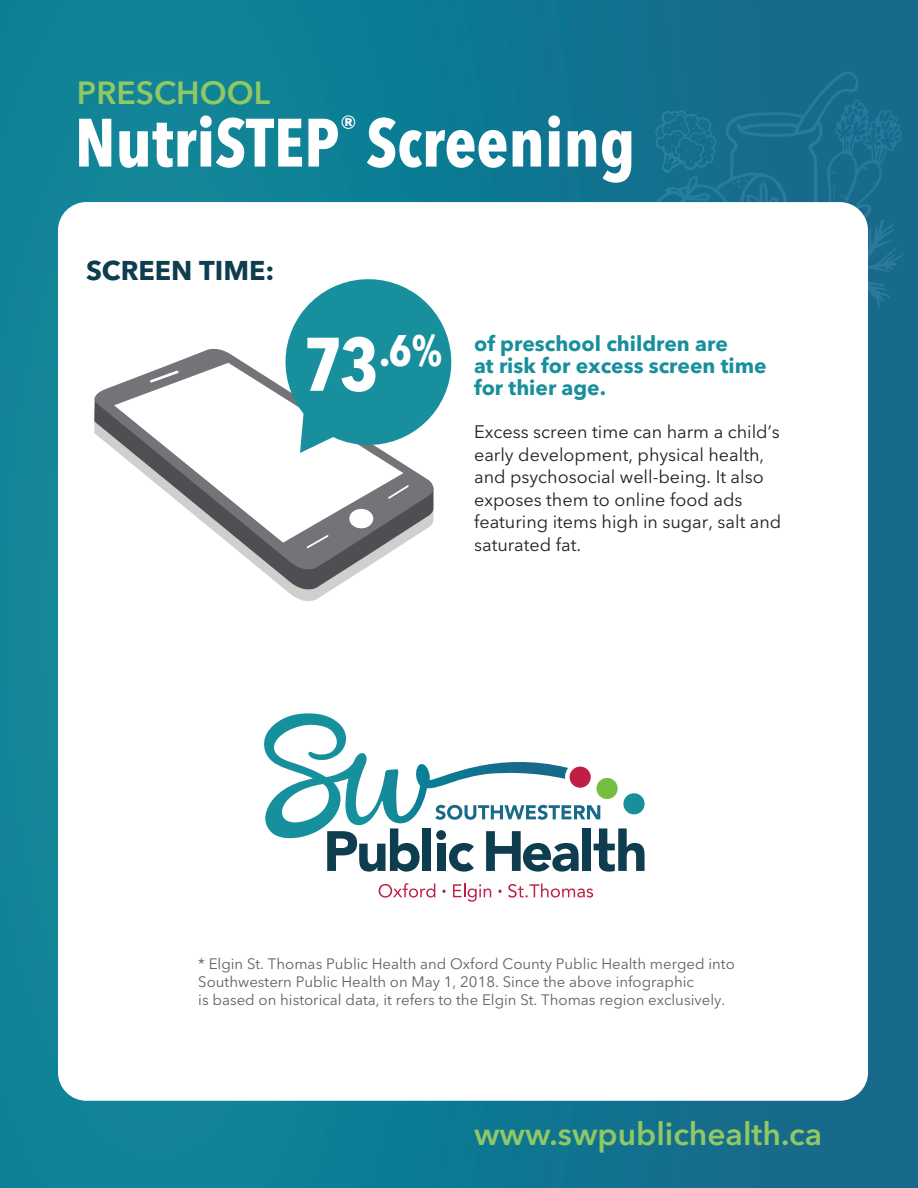
<style>
.page{position:relative;width:918px;height:1188px;background:#fff}
.page>*{position:absolute;margin:0;border:0;box-sizing:border-box;transform-origin:0 0}
.t1{font:700 condensed 67.5px "Avenir Next LT Pro";color:#fff}
.t2{font:700 condensed 43.65px "Avenir Next LT Pro";color:#fff}
.t3{font:600 31.8px "Avenir Next LT Pro";color:#90c864}
.t4{font:600 30px "Avenir Next LT Pro";color:#fff}
.t5{font:700 27px "Avenir Next LT Pro";color:#0f3d50}
.t6{font:700 21px/22.5px "Avenir Next LT Pro";color:#188f9c}
.t7{font:18px/22.5px "Avenir Next LT Pro";color:#231f20}
.t8{font:15px/18px "Avenir Next LT Pro";color:#606160}
.s1{font-size:75px}
</style>
<div class="page">
<div style="left:0;top:0;width:918px;height:1188px;background:linear-gradient(to right,#0d899a,#166789)"></div>
<svg style="left:655px;top:76px;width:203px;height:131px;background:#196e8e"></svg>
<div style="left:58px;top:202px;width:810px;height:899px;background:#fff;border-radius:28px"></div>
<svg style="left:266px;top:574px;width:90px;height:20px"></svg>
<svg style="left:94px;top:348px;width:340px;height:226px"></svg>
<svg style="left:114px;top:363px;width:289px;height:180px"></svg>
<div style="left:349px;top:509px;width:24px;height:19px;background:#fff;border-radius:50%"></div>
<svg style="left:307px;top:535px;width:22px;height:13px"></svg>
<svg style="left:388px;top:485px;width:21px;height:14px"></svg>
<svg style="left:150px;top:370px;width:29px;height:13px"></svg>
<svg style="left:274px;top:279px;width:178px;height:177px"></svg>
<svg style="left:379px;top:883px;width:56px;height:15px"></svg>
<svg style="left:442px;top:890px;width:4px;height:3px"></svg>
<svg style="left:453px;top:883px;width:38px;height:19px"></svg>
<svg style="left:498px;top:890px;width:4px;height:3px"></svg>
<svg style="left:508px;top:883px;width:85px;height:15px"></svg>
<svg style="left:327px;top:839px;width:93px;height:33px"></svg>
<div style="left:422px;top:828px;width:9px;height:43px;background:#0f3d50"></div>
<svg style="left:437px;top:839px;width:37px;height:33px"></svg>
<svg style="left:486px;top:839px;width:93px;height:33px"></svg>
<div style="left:582px;top:828px;width:9px;height:43px;background:#0f3d50"></div>
<svg style="left:594px;top:828px;width:51px;height:44px"></svg>
<img style="left:264px;top:713px;width:295px;height:126px">
<svg style="left:435px;top:766px;width:210px;height:54px"></svg>
<h3 class="t3" style="left:77px;top:73px;width:194px">PRESCHOOL</h3>
<h1 class="t1" style="left:75px;top:101px;width:562px">NutriSTEP Screening</h1>
<h3 class="t4" style="left:339px;top:108px;width:19px">®</h3>
<h3 class="t5" style="left:86px;top:254px;width:190px">SCREEN TIME:</h3>
<h2 class="t2" style="left:304px;top:324px;width:140px"><span class="s1">73</span>.6%</h2>
<h3 class="t6" style="left:474px;top:332px;width:294px">of preschool children are<br>at risk for excess screen time for thier age.</h3>
<p class="t7" style="left:474px;top:421px;width:309px">Excess screen time can harm a child’s early development, physical health, and psychosocial well-being. It also exposes them to online food ads featuring items high in sugar, salt and saturated fat.</p>
<p class="t8" style="left:198px;top:954px;width:538px">* Elgin St. Thomas Public Health and Oxford County Public Health merged into<br>Southwestern Public Health on May 1, 2018. Since the above infographic<br>is based on historical data, it refers to the Elgin St. Thomas region exclusively.</p>
<h3 class="t3" style="left:474px;top:1115px;width:350px">www.swpublichealth.ca</h3>
</div>
